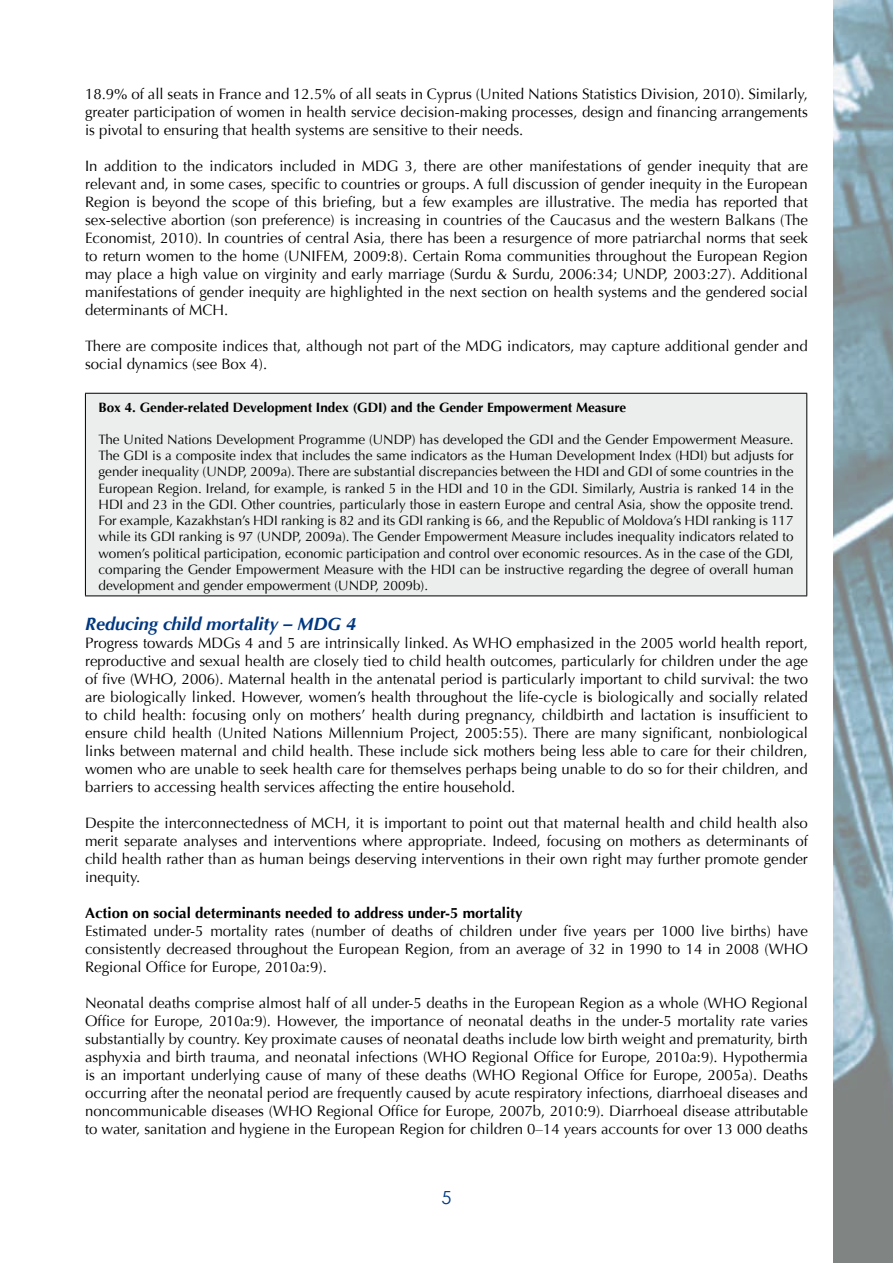
<style>
.page{position:relative;width:893px;height:1263px;background:#fff}
.page>*{position:absolute;margin:0;border:0;box-sizing:border-box;transform-origin:0 0}
.t1{font:italic 700 18px "Optima";color:#003882}
.t2{font:18px "Century Gothic";color:#003882}
.t3{font:15px/18px "Optima";color:#000;text-align:justify}
.t4{font:700 15px "Optima";color:#000}
.t5{font:13.5px/16.2px "Optima";color:#000;text-align:justify}
.t6{font:700 13.5px "Optima";color:#000}
</style>
<div class="page">
<img style="left:833px;top:0;width:60px;height:1263px">
<div style="left:85px;top:393px;width:722px;height:203px;background:#eceded"></div>
<hr style="left:85px;top:393px;width:722px;height:1px;background:#000">
<hr style="left:85px;top:394px;width:1px;height:201px;background:#000">
<hr style="left:806px;top:394px;width:1px;height:201px;background:#000">
<hr style="left:85px;top:595px;width:722px;height:1px;background:#000">
<p class="t3" style="left:85px;top:85px;width:724px">18.9% of all seats in France and 12.5% of all seats in Cyprus (United Nations Statistics Division, 2010). Similarly, greater participation of women in health service decision-making processes, design and financing arrangements is pivotal to ensuring that health systems are sensitive to their needs.</p>
<p class="t3" style="left:85px;top:157px;width:724px">In addition to the indicators included in MDG 3, there are other manifestations of gender inequity that are relevant and, in some cases, specific to countries or groups. A full discussion of gender inequity in the European Region is beyond the scope of this briefing, but a few examples are illustrative. The media has reported that sex-selective abortion (son preference) is increasing in countries of the Caucasus and the western Balkans (The Economist, 2010). In countries of central Asia, there has been a resurgence of more patriarchal norms that seek to return women to the home (UNIFEM, 2009:8). Certain Roma communities throughout the European Region may place a high value on virginity and early marriage (Surdu &amp; Surdu, 2006:34; UNDP, 2003:27). Additional manifestations of gender inequity are highlighted in the next section on health systems and the gendered social determinants of MCH.</p>
<p class="t3" style="left:85px;top:337px;width:724px">There are composite indices that, although not part of the MDG indicators, may capture additional gender and social dynamics (see Box 4).</p>
<p class="t6" style="left:99px;top:399px;width:529px">Box 4. Gender-related Development Index (GDI) and the Gender Empowerment Measure</p>
<p class="t5" style="left:99px;top:432px;width:697px">The United Nations Development Programme (UNDP) has developed the GDI and the Gender Empowerment Measure.<br>The GDI is a composite index that includes the same indicators as the Human Development Index (HDI) but adjusts for gender inequality (UNDP, 2009a). There are substantial discrepancies between the HDI and GDI of some countries in the European Region. Ireland, for example, is ranked 5 in the HDI and 10 in the GDI. Similarly, Austria is ranked 14 in the HDI and 23 in the GDI. Other countries, particularly those in eastern Europe and central Asia, show the opposite trend.<br>For example, Kazakhstan’s HDI ranking is 82 and its GDI ranking is 66, and the Republic of Moldova’s HDI ranking is 117 while its GDI ranking is 97 (UNDP, 2009a). The Gender Empowerment Measure includes inequality indicators related to women’s political participation, economic participation and control over economic resources. As in the case of the GDI, comparing the Gender Empowerment Measure with the HDI can be instructive regarding the degree of overall human development and gender empowerment (UNDP, 2009b).</p>
<p class="t1" style="left:85px;top:613px;width:273px">Reducing child mortality – MDG 4</p>
<p class="t3" style="left:85px;top:634px;width:724px">Progress towards MDGs 4 and 5 are intrinsically linked. As WHO emphasized in the 2005 world health report, reproductive and sexual health are closely tied to child health outcomes, particularly for children under the age of five (WHO, 2006). Maternal health in the antenatal period is particularly important to child survival: the two are biologically linked. However, women’s health throughout the life-cycle is biologically and socially related to child health: focusing only on mothers’ health during pregnancy, childbirth and lactation is insufficient to ensure child health (United Nations Millennium Project, 2005:55). There are many significant, nonbiological links between maternal and child health. These include sick mothers being less able to care for their children, women who are unable to seek health care for themselves perhaps being unable to do so for their children, and barriers to accessing health services affecting the entire household.</p>
<p class="t3" style="left:85px;top:814px;width:724px">Despite the interconnectedness of MCH, it is important to point out that maternal health and child health also merit separate analyses and interventions where appropriate. Indeed, focusing on mothers as determinants of child health rather than as human beings deserving interventions in their own right may further promote gender inequity.</p>
<p class="t4" style="left:85px;top:904px;width:439px">Action on social determinants needed to address under-5 mortality</p>
<p class="t3" style="left:85px;top:922px;width:724px">Estimated under-5 mortality rates (number of deaths of children under five years per 1000 live births) have consistently decreased throughout the European Region, from an average of 32 in 1990 to 14 in 2008 (WHO Regional Office for Europe, 2010a:9).</p>
<p class="t3" style="left:85px;top:994px;width:724px">Neonatal deaths comprise almost half of all under-5 deaths in the European Region as a whole (WHO Regional Office for Europe, 2010a:9). However, the importance of neonatal deaths in the under-5 mortality rate varies substantially by country. Key proximate causes of neonatal deaths include low birth weight and prematurity, birth asphyxia and birth trauma, and neonatal infections (WHO Regional Office for Europe, 2010a:9). Hypothermia is an important underlying cause of many of these deaths (WHO Regional Office for Europe, 2005a). Deaths occurring after the neonatal period are frequently caused by acute respiratory infections, diarrhoeal diseases and noncommunicable diseases (WHO Regional Office for Europe, 2007b, 2010:9). Diarrhoeal disease attributable to water, sanitation and hygiene in the European Region for children 0–14 years accounts for over 13 000 deaths</p>
<p class="t2" style="left:441px;top:1186px;width:11px">5</p>
</div>
